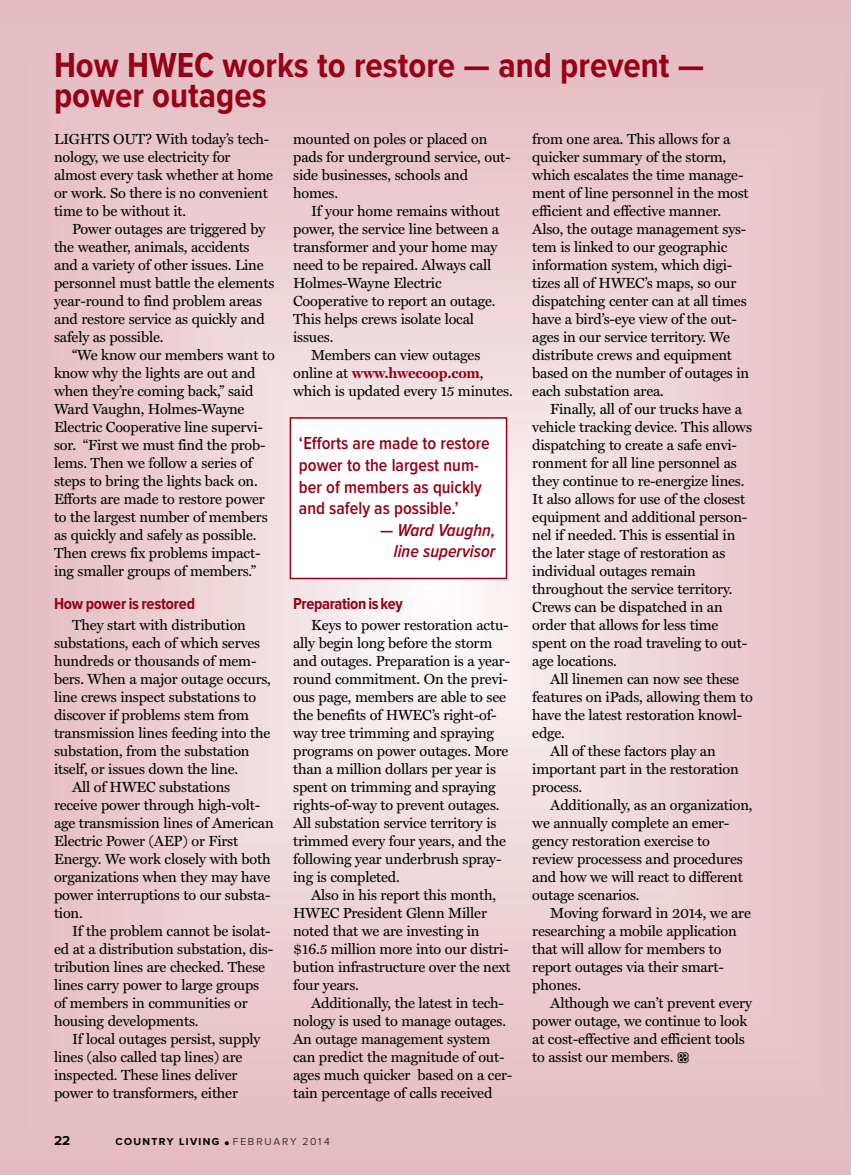
<style>
.page{position:relative;width:851px;height:1175px;background:#fff}
.page>*{position:absolute;margin:0;border:0;box-sizing:border-box;transform-origin:0 0}
.t1{font:700 36px/30px "Proxima Nova Cond";color:#970016}
.t2{font:600 18px/21.6px "Proxima Nova Cond";color:#970016}
.t3{font:italic 600 18px/21.6px "Proxima Nova Cond";color:#970016;text-align:right}
.t4{font:700 16.5px "Proxima Nova Cond";letter-spacing:-.01em;color:#970016}
.t5{font:14.7px/18px "Miller Text";letter-spacing:-.01em;color:#000}
.t6{font:700 13.5px "Proxima Nova";color:#000}
.t7{font:700 10.5px "Proxima Nova";letter-spacing:.125em;color:#000}
.s1{font-weight:700;color:#970016}
.s2{font-weight:300;font-size:19.5px}
.s3{font-weight:300}
</style>
<div class="page">
<div style="left:290px;top:417px;width:217px;height:162px;border:2px solid #970016"></div>
<svg style="left:677px;top:1052px;width:11px;height:11px"></svg>
<h1 class="t1" style="left:54px;top:53px;width:652px">How HWEC works to restore — and prevent — power outages</h1>
<p class="t5" style="left:54px;top:130px;width:220px">LIGHTS OUT? With today’s tech&shy;nology, we use electricity for almost every task whether at home or work. So there is no convenient time to be without it.</p>
<p class="t5" style="left:54px;top:220px;width:222px;text-indent:18px">Power outages are triggered by the weather, animals, accidents and a variety of other issues. Line personnel must battle the elements year-round to find problem areas and restore service as quickly and safely as possible.</p>
<p class="t5" style="left:54px;top:346px;width:222px;text-indent:18px">“We know our members want to know why the lights are out and when they’re coming back,” said<br>Ward Vaughn, Holmes-Wayne<br>Electric Cooperative line supervi&shy;sor. “First we must find the prob&shy;lems. Then we follow a series of steps to bring the lights back on.<br>Efforts are made to restore power to the largest number of members as quickly and safely as possible.<br>Then crews fix problems impact&shy;ing smaller groups of members.”</p>
<p class="t4" style="left:54px;top:598px;width:142px">How power is restored</p>
<p class="t5" style="left:72px;top:616px;width:175px">They start with distribution</p>
<p class="t5" style="left:54px;top:634px;width:208px">substations, each of which serves</p>
<p class="t5" style="left:54px;top:652px;width:204px">hundreds or thousands of mem-</p>
<p class="t5" style="left:54px;top:670px;width:218px">bers. When a major outage occurs,</p>
<p class="t5" style="left:54px;top:688px;width:204px">line crews inspect substations to</p>
<p class="t5" style="left:54px;top:706px;width:196px">discover if problems stem from</p>
<p class="t5" style="left:54px;top:724px;width:218px">transmission lines feeding into the</p>
<p class="t5" style="left:54px;top:742px;width:197px">substation, from the substation</p>
<p class="t5" style="left:54px;top:760px;width:185px">itself, or issues down the line.</p>
<p class="t5" style="left:72px;top:778px;width:160px">All of HWEC substations</p>
<p class="t5" style="left:54px;top:796px;width:208px">receive power through high-volt-</p>
<p class="t5" style="left:54px;top:814px;width:221px">age transmission lines of American</p>
<p class="t5" style="left:54px;top:832px;width:186px">Electric Power (AEP) or First</p>
<p class="t5" style="left:54px;top:850px;width:218px">Energy. We work closely with both</p>
<p class="t5" style="left:54px;top:868px;width:218px">organizations when they may have</p>
<p class="t5" style="left:54px;top:886px;width:218px">power interruptions to our substa-</p>
<p class="t5" style="left:54px;top:904px;width:30px">tion.</p>
<p class="t5" style="left:72px;top:922px;width:200px">If the problem cannot be isolat-</p>
<p class="t5" style="left:54px;top:940px;width:221px">ed at a distribution substation, dis-</p>
<p class="t5" style="left:54px;top:958px;width:213px">tribution lines are checked. These</p>
<p class="t5" style="left:54px;top:976px;width:207px">lines carry power to large groups</p>
<p class="t5" style="left:54px;top:994px;width:195px">of members in communities or</p>
<p class="t5" style="left:54px;top:1012px;width:146px">housing developments.</p>
<p class="t5" style="left:72px;top:1030px;width:190px">If local outages persist, supply</p>
<p class="t5" style="left:54px;top:1048px;width:190px">lines (also called tap lines) are</p>
<p class="t5" style="left:54px;top:1066px;width:185px">inspected. These lines deliver</p>
<p class="t5" style="left:54px;top:1084px;width:185px">power to transformers, either</p>
<p class="t5" style="left:293px;top:130px;width:219px">mounted on poles or placed on pads for underground service, out&shy;side businesses, schools and homes.</p>
<p class="t5" style="left:293px;top:202px;width:208px;text-indent:18px">If your home remains without power, the service line between a transformer and your home may need to be repaired. Always call<br>Holmes-Wayne Electric<br>Cooperative to report an outage.<br>This helps crews isolate local issues.</p>
<p class="t5" style="left:293px;top:346px;width:221px;text-indent:18px">Members can view outages online at <span class="s1">www.hwecoop.com</span>, which is updated every 15 minutes.</p>
<p class="t2" style="left:299px;top:434px;width:192px">‘Efforts are made to restore power to the largest num&shy;ber of members as quickly and safely as possible.’</p>
<p class="t3" style="left:380px;top:520px;width:117px">— Ward Vaughn, line supervisor</p>
<p class="t4" style="left:293px;top:598px;width:111px">Preparationis key</p>
<p class="t5" style="left:293px;top:616px;width:218px;text-indent:18px">Keys to power restoration actu&shy;ally begin long before the storm and outages. Preparation is a year&shy;round commitment. On the previ&shy;ous page, members are able to see the benefits of HWEC’s right-of&shy;way tree trimming and spraying programs on power outages. More than a million dollars per year is spent on trimming and spraying rights-of-way to prevent outages.<br>All substation service territory is trimmed every four years, and the following year underbrush spray&shy;ing is completed.</p>
<p class="t5" style="left:293px;top:886px;width:219px;text-indent:18px">Also in his report this month,<br>HWEC President Glenn Miller noted that we are investing in $16.5 million more into our distri&shy;bution infrastructure over the next four years.</p>
<p class="t5" style="left:293px;top:994px;width:221px;text-indent:18px">Additionally, the latest in tech&shy;nology is used to manage outages.<br>An outage management system can predict the magnitude of out&shy;ages much quicker based on a cer&shy;tain percentage of calls received</p>
<p class="t6" style="left:54px;top:1136px;width:18px">22</p>
<p class="t7" style="left:116px;top:1138px;width:216px">COUNTRY LIVING <span class="s2">•</span><span class="s3">FEBRUARY 201 4</span></p>
<p class="t5" style="left:532px;top:130px;width:218px">from one area. This allows for a quicker summary of the storm, which escalates the time manage&shy;ment of line personnel in the most efficient and effective manner.<br>Also, the outage management sys&shy;tem is linked to our geographic information system, which digi&shy;tizes all of HWEC’s maps, so our dispatching center can at all times have a bird’s-eye view of the out&shy;ages in our service territory. We distribute crews and equipment based on the number of outages in each substation area.</p>
<p class="t5" style="left:532px;top:400px;width:221px;text-indent:18px">Finally, all of our trucks have a vehicle tracking device. This allows dispatching to create a safe envi&shy;ronment for all line personnel as they continue to re-energize lines.<br>It also allows for use of the closest equipment and additional person&shy;nel if needed. This is essential in the later stage of restoration as individual outages remain throughout the service territory.<br>Crews can be dispatched in an order that allows for less time spent on the road traveling to out&shy;age locations.</p>
<p class="t5" style="left:550px;top:670px;width:190px">All linemen can now see these</p>
<p class="t5" style="left:532px;top:688px;width:222px">features on iPads, allowing them to</p>
<p class="t5" style="left:532px;top:706px;width:211px">have the latest restoration knowl-</p>
<p class="t5" style="left:532px;top:724px;width:34px">edge.</p>
<p class="t5" style="left:550px;top:742px;width:167px">All of these factors play an</p>
<p class="t5" style="left:532px;top:760px;width:208px">important part in the restoration</p>
<p class="t5" style="left:532px;top:778px;width:52px">process.</p>
<p class="t5" style="left:550px;top:796px;width:204px">Additionally, as an organization,</p>
<p class="t5" style="left:532px;top:814px;width:199px">we annually complete an emer-</p>
<p class="t5" style="left:532px;top:832px;width:179px">gency restoration exercise to</p>
<p class="t5" style="left:532px;top:850px;width:212px">review processess and procedures</p>
<p class="t5" style="left:532px;top:868px;width:212px">and how we will react to different</p>
<p class="t5" style="left:532px;top:886px;width:109px">outage scenarios.</p>
<p class="t5" style="left:550px;top:904px;width:202px">Moving forward in 2014, we are</p>
<p class="t5" style="left:532px;top:922px;width:206px">researching a mobile application</p>
<p class="t5" style="left:532px;top:940px;width:191px">that will allow for members to</p>
<p class="t5" style="left:532px;top:958px;width:193px">report outages via their smart-</p>
<p class="t5" style="left:532px;top:976px;width:50px">phones.</p>
<p class="t5" style="left:550px;top:994px;width:203px">Although we can’t prevent every</p>
<p class="t5" style="left:532px;top:1012px;width:216px">power outage, we continue to look</p>
<p class="t5" style="left:532px;top:1030px;width:214px">at cost-effective and efficient tools</p>
<p class="t5" style="left:532px;top:1048px;width:143px">to assist our members.</p>
</div>
